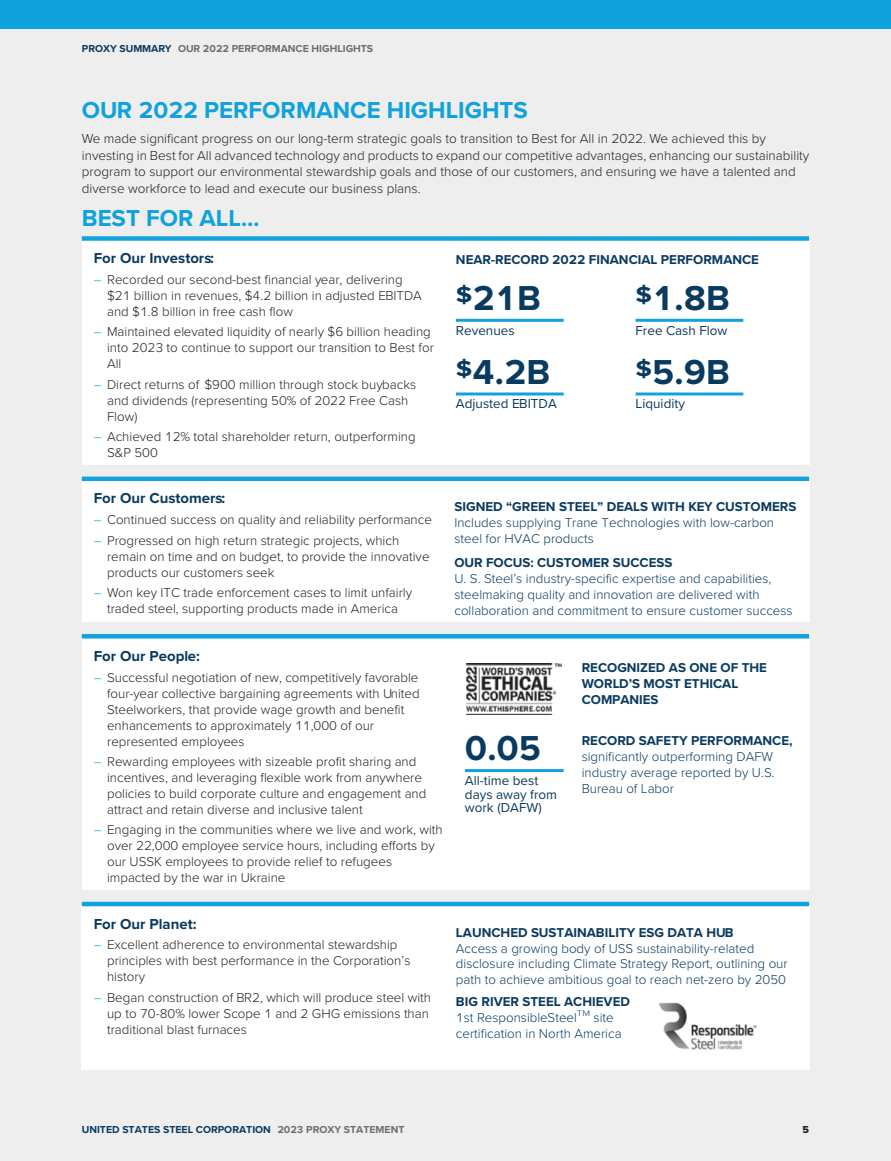
<style>
.page{position:relative;width:891px;height:1161px;background:#fff}
.page>*{position:absolute;margin:0;border:0;box-sizing:border-box;transform-origin:0 0}
.t1{font:700 35.85px "Proxima Nova T";color:#093a5f}
.t2{font:700 24px "Proxima Nova T";color:#0fa2dd}
.t3{font:700 15px "Proxima Nova T";color:#093a5f}
.t4{font:300 13.5px/16.5px "Proxima Nova T";color:#231f20}
.t5{font:13.5px/13.5px "Proxima Nova T";color:#093a5f}
.t6{font:300 13.35px/16px "Proxima Nova T";color:#231f20}
.t7{font:300 13.35px/15.9px "Proxima Nova T";color:#093a5f}
.t8{font:700 13.35px/15.9px "Proxima Nova T";color:#093a5f}
.t9{font:700 10.5px "Proxima Nova T";color:#093a5f}
.t10{font:700 10.5px "Proxima Nova T";color:#6c6d70}
.t11{font:10.5px "Proxima Nova T Extrabld";color:#231f20}
.s1{color:#093a5f}
.s2{color:#0fa2dd}
.s3{color:#6c6d70}
</style>
<div class="page">
<div style="left:0;top:0;width:891px;height:30px;background:#0fa2dd"></div>
<div style="left:0;top:30px;width:891px;height:1131px;background:#eeeeef"></div>
<div style="left:82px;top:236px;width:727px;height:229px;background:#fff"></div>
<div style="left:82px;top:477px;width:727px;height:145px;background:#fff"></div>
<div style="left:82px;top:634px;width:727px;height:256px;background:#fff"></div>
<div style="left:82px;top:902px;width:365px;height:168px;background:#fff"></div>
<div style="left:447px;top:902px;width:362px;height:85px;background:#fff"></div>
<hr style="left:82px;top:902px;width:727px;height:4px;background:#0fa2dd">
<hr style="left:465px;top:769px;width:99px;height:3px;background:#0fa2dd">
<div style="left:82px;top:634px;width:727px;height:5px;background:#0fa2dd"></div>
<hr style="left:82px;top:477px;width:727px;height:4px;background:#0fa2dd">
<div style="left:82px;top:236px;width:727px;height:5px;background:#0fa2dd"></div>
<div style="left:447px;top:987px;width:362px;height:83px;background:#fff"></div>
<img style="left:456px;top:318px;width:288px;height:78px">
<img style="left:465px;top:663px;width:97px;height:52px">
<img style="left:658px;top:1002px;width:99px;height:48px">
<p class="t10" style="left:82px;top:45px;width:293px"><span class="s1">PROXY SUMMARY</span> OUR 2022 PERFORMANCE HIGHLIGHTS</p>
<p class="t2" style="left:82px;top:103px;width:448px">OUR 2022 PERFORMANCE HIGHLIGHTS</p>
<p class="t4" style="left:82px;top:132px;width:729px">We made significant progress on our long-term strategic goals to transition to Best for All in 2022. We achieved this by investing in Best for All advanced technology and products to expand our competitive advantages, enhancing our sustainability program to support our environmental stewardship goals and those of our customers, and ensuring we have a talented and diverse workforce to lead and execute our business plans.</p>
<p class="t2" style="left:82px;top:210px;width:179px">BEST FOR ALL…</p>
<p class="t3" style="left:94px;top:254px;width:122px">For Our Investors:</p>
<p class="t6" style="left:107px;top:273px;width:316px;text-indent:-13px"><span class="s2">–</span> Recorded our second-best financial year, delivering $21 billion in revenues, $4.2 billion in adjusted EBITDA and $1.8 billion in free cash flow</p>
<p class="t6" style="left:107px;top:325px;width:328px;text-indent:-13px"><span class="s2">–</span> Maintained elevated liquidity of nearly $6 billion heading into 2023 to continue to support our transition to Best for<br>All</p>
<p class="t6" style="left:107px;top:378px;width:311px;text-indent:-13px"><span class="s2">–</span> Direct returns of $900 million through stock buybacks and dividends (representing 50% of 2022 Free Cash<br>Flow)</p>
<p class="t6" style="left:107px;top:430px;width:310px;text-indent:-13px"><span class="s2">–</span> Achieved 12% total shareholder return, outperforming<br>S&amp;P 500</p>
<p class="t8" style="left:456px;top:253px;width:305px">NEAR-RECORD 2022 FINANCIAL PERFORMANCE</p>
<h1 class="t1" style="left:456px;top:287px;width:87px"><sup>$</sup>21B</h1>
<p class="t5" style="left:456px;top:325px;width:60px">Revenues</p>
<h1 class="t1" style="left:636px;top:287px;width:96px"><sup>$</sup>1.8B</h1>
<p class="t5" style="left:636px;top:325px;width:93px">Free Cash Flow</p>
<h1 class="t1" style="left:456px;top:361px;width:96px"><sup>$</sup>4.2B</h1>
<p class="t5" style="left:456px;top:399px;width:102px">Adjusted EBITDA</p>
<h1 class="t1" style="left:636px;top:361px;width:96px"><sup>$</sup>5.9B</h1>
<p class="t5" style="left:636px;top:399px;width:51px">Liquidity</p>
<p class="t3" style="left:94px;top:494px;width:133px">For Our Customers:</p>
<p class="t6" style="left:94px;top:513px;width:340px"><span class="s2">–</span> Continued success on quality and reliability performance</p>
<p class="t6" style="left:107px;top:533px;width:324px;text-indent:-13px"><span class="s2">–</span> Progressed on high return strategic projects, which remain on time and on budget, to provide the innovative products our customers seek</p>
<p class="t6" style="left:94px;top:586px;width:320px;text-align:center"><span class="s2">–</span> Won key ITC trade enforcement cases to limit unfairly traded steel, supporting products made in America</p>
<p class="t8" style="left:454px;top:500px;width:344px">SIGNED “GREEN STEEL” DEALS WITH KEY CUSTOMERS</p>
<p class="t7" style="left:454px;top:516px;width:321px">Includes supplying Trane Technologies with low-carbon steel for HVAC products</p>
<p class="t8" style="left:454px;top:556px;width:220px">OUR FOCUS: CUSTOMER SUCCESS</p>
<p class="t7" style="left:454px;top:572px;width:340px">U. S. Steel’s industry-specific expertise and capabilities, steelmaking quality and innovation are delivered with collaboration and commitment to ensure customer success</p>
<p class="t3" style="left:94px;top:651px;width:108px">For Our People:</p>
<p class="t6" style="left:107px;top:671px;width:314px;text-indent:-13px"><span class="s2">–</span> Successful negotiation of new, competitively favorable four-year collective bargaining agreements with United Steelworkers, that provide wage growth and benefit enhancements to approximately 11,000 of our represented employees</p>
<p class="t6" style="left:107px;top:755px;width:321px;text-indent:-13px"><span class="s2">–</span> Rewarding employees with sizeable profit sharing and incentives, and leveraging flexible work from anywhere policies to build corporate culture and engagement and attract and retain diverse and inclusive talent</p>
<p class="t6" style="left:107px;top:823px;width:337px;text-indent:-13px"><span class="s2">–</span> Engaging in the communities where we live and work, with over 22,000 employee service hours, including efforts by our USSK employees to provide relief to refugees impacted by the war in Ukraine</p>
<p class="t3" style="left:94px;top:919px;width:104px">For Our Planet:</p>
<p class="t6" style="left:107px;top:938px;width:305px;text-indent:-13px"><span class="s2">–</span> Excellent adherence to environmental stewardship principles with best performance in the Corporation’s history</p>
<p class="t6" style="left:107px;top:991px;width:325px;text-indent:-13px"><span class="s2">–</span> Began construction of BR2, which will produce steel with up to 70-80% lower Scope 1 and 2 GHG emissions than traditional blast furnaces</p>
<p class="t1" style="left:465px;top:737px;width:78px">0.05</p>
<p class="t5" style="left:465px;top:775px;width:75px">All-time best</p>
<p class="t5" style="left:465px;top:789px;width:94px">days away from work (DAFW)</p>
<p class="t8" style="left:582px;top:661px;width:187px">RECOGNIZED AS ONE OF THE<br>WORLD’S MOST ETHICAL<br>COMPANIES</p>
<p class="t8" style="left:582px;top:734px;width:212px">RECORD SAFETY PERFORMANCE,</p>
<p class="t7" style="left:582px;top:750px;width:194px">significantly outperforming DAFW industry average reported by U.S.</p>
<p class="t7" style="left:582px;top:782px;width:94px">Bureau of Labor</p>
<p class="t8" style="left:456px;top:926px;width:279px">LAUNCHED SUSTAINABILITY ESG DATA HUB</p>
<p class="t7" style="left:456px;top:942px;width:333px">Access a growing body of USS sustainability-related disclosure including Climate Strategy Report, outlining our path to achieve ambitious goal to reach net-zero by 2050</p>
<p class="t8" style="left:456px;top:995px;width:176px">BIG RIVER STEEL ACHIEVED</p>
<p class="t7" style="left:456px;top:1011px;width:167px">1st ResponsibleSteel<sup>TM</sup> site certification in North America</p>
<p class="t9" style="left:82px;top:1126px;width:324px">UNITED STATES STEEL CORPORATION <span class="s3">2023 PROXY STATEMENT</span></p>
<p class="t11" style="left:803px;top:1126px;width:8px">5</p>
</div>
